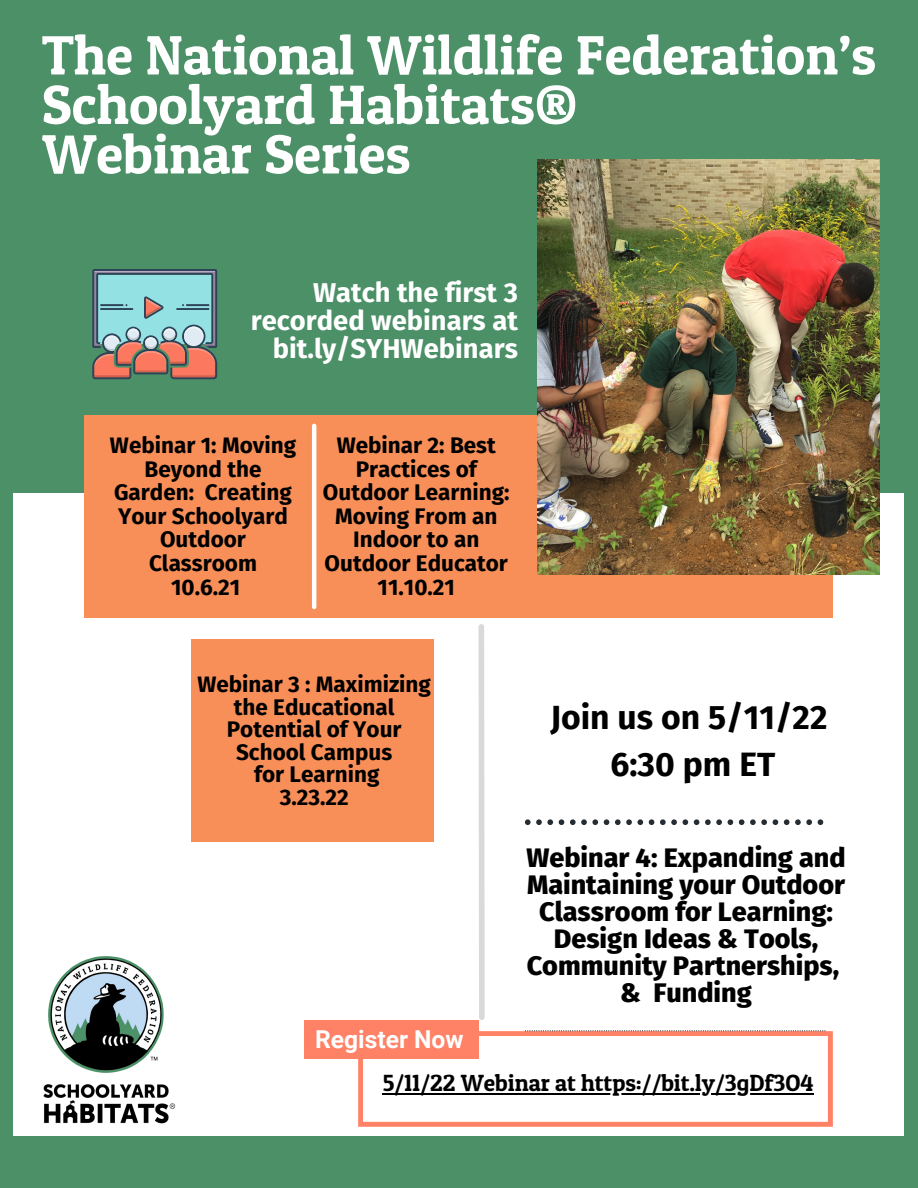
<style>
.page{position:relative;width:918px;height:1188px;background:#4b9067}
.page>*{position:absolute;margin:0;border:0;box-sizing:border-box;transform-origin:0 0}
.t1{font:55.5px "Patua One";color:#fff}
.t2{font:700 33.75px "Fira Sans";color:#000}
.t3{font:700 27.3px/28.2px "Fira Sans";color:#fff;text-align:right}
.t4{font:800 27px/27px "Fira Sans";color:#000;text-align:center}
.t5{font:700 24.6px "Roboto";color:#fff}
.t6{font:23.55px "Patua One";color:#000}
.t7{font:700 22.5px/23.7px "Fira Sans";color:#000;text-align:center}
</style>
<div class="page">
<div style="left:13px;top:493px;width:891px;height:643px;background:#fff"></div>
<div style="left:85px;top:415px;width:748px;height:203px;background:#f88f58"></div>
<img style="left:537px;top:159px;width:342px;height:415px">
<div style="left:304px;top:1020px;width:174px;height:38px;background:#ff8166"></div>
<svg style="left:358px;top:1031px;width:475px;height:96px"></svg>
<svg style="left:478px;top:624px;width:7px;height:399px"></svg>
<svg style="left:525px;top:819px;width:298px;height:6px"></svg>
<svg style="left:525px;top:1030px;width:301px;height:1px"></svg>
<hr style="left:312px;top:426px;width:4px;height:181px;background:#fff">
<img style="left:43px;top:956px;width:133px;height:168px">
<div style="left:191px;top:639px;width:243px;height:203px;background:#f88f58"></div>
<hr style="left:383px;top:1093px;width:431px;height:2px;background:#000">
<svg style="left:92px;top:269px;width:126px;height:110px;background:#96a6a5"></svg>
<p class="t1" style="left:42px;top:21px;width:836px">The National Wildlife Federation’s</p>
<p class="t1" style="left:42px;top:70px;width:537px">Schoolyard Habitats®</p>
<p class="t1" style="left:42px;top:120px;width:370px">Webinar Series</p>
<p class="t3" style="left:313px;top:279px;width:206px">Watch the first 3</p>
<p class="t3" style="left:251px;top:307px;width:269px">recorded webinars at bit.ly/SYHWebinars</p>
<p class="t7" style="left:110px;top:434px;width:188px">Webinar 1: Moving<br>Beyond the<br>Garden: Creating<br>Your Schoolyard<br>Outdoor<br>Classroom</p>
<p class="t7" style="left:171px;top:575px;width:71px">10.6.21</p>
<p class="t7" style="left:323px;top:434px;width:188px">Webinar 2: Best<br>Practices of<br>Outdoor Learning:<br>Moving From an<br>Indoor to an<br>Outdoor Educator</p>
<p class="t7" style="left:378px;top:575px;width:79px">11.10.21</p>
<p class="t7" style="left:197px;top:673px;width:235px;line-height:22.5px">Webinar 3 : Maximizing the Educational<br>Potential of Your<br>School Campus</p>
<p class="t7" style="left:254px;top:763px;width:127px">for Learning</p>
<p class="t7" style="left:280px;top:785px;width:70px">3.23.22</p>
<p class="t5" style="left:315px;top:1025px;width:150px">Register Now</p>
<p class="t2" style="left:550px;top:697px;width:279px">Join us on 5/11/22</p>
<p class="t2" style="left:610px;top:744px;width:166px">6:30 pm ET</p>
<p class="t4" style="left:526px;top:844px;width:321px">Webinar 4: Expanding and<br>Maintaining your Outdoor<br>Classroom for Learning:<br>Design Ideas &amp; Tools,<br>Community Partnerships,</p>
<p class="t4" style="left:620px;top:979px;width:133px">&amp; Funding</p>
<p class="t6" style="left:383px;top:1068px;width:433px">5/11/22 Webinar at https://bit.ly/3gDf3O4</p>
</div>
